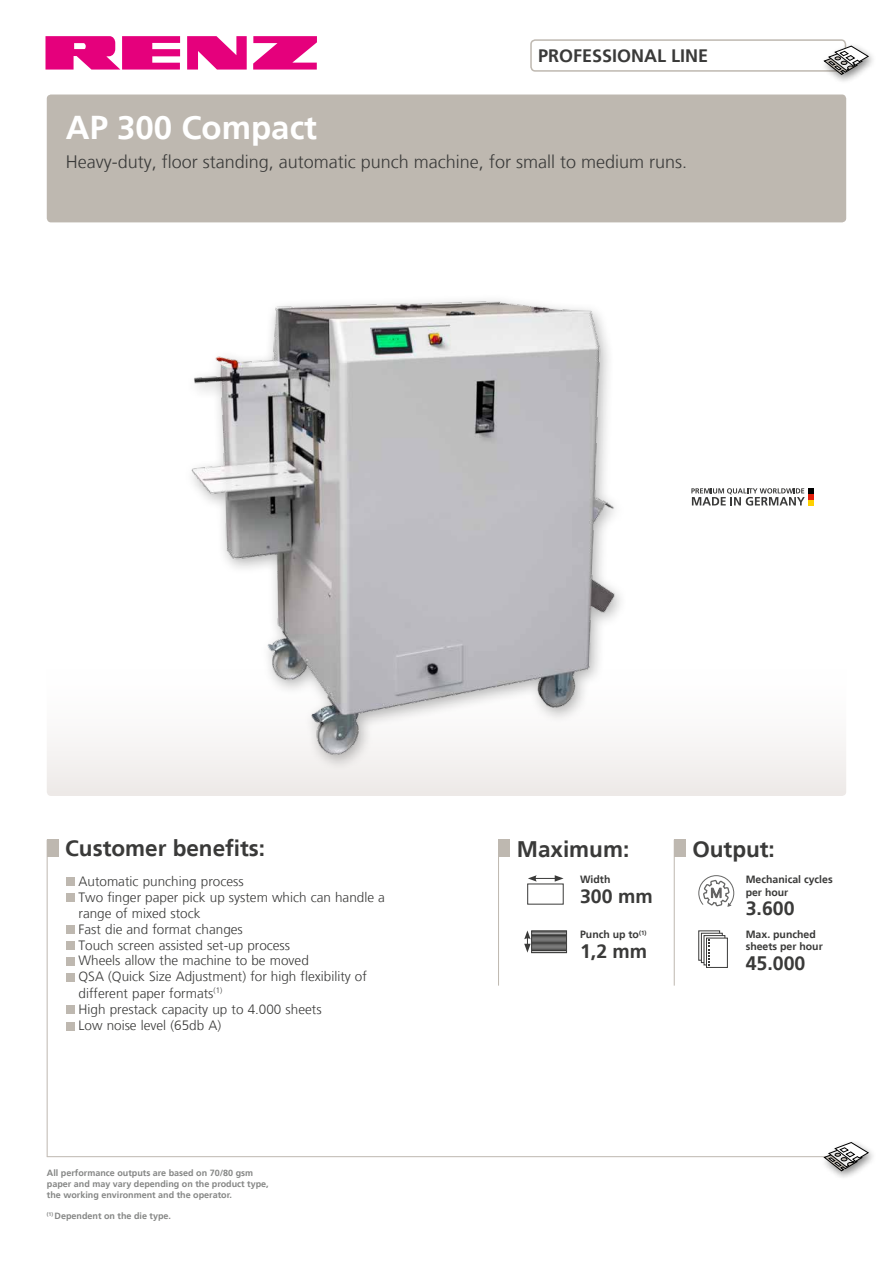
<style>
.page{position:relative;width:893px;height:1263px;background:#fff}
.page>*{position:absolute;margin:0;border:0;box-sizing:border-box;transform-origin:0 0}
.t1{font:700 33px "Frutiger LT";color:#fff}
.t2{font:700 22.5px "Frutiger LT";color:#3a3a39}
.t3{font:700 19.5px "Frutiger LT";color:#3a3a39}
.t4{font:300 18px "Frutiger LT";color:#3a3a39}
.t5{font:700 18px "Frutiger LT";color:#3a3a39}
.t6{font:300 13.5px/16px "Frutiger LT";color:#3a3a39}
.t7{font:700 10.5px/12.6px "Frutiger LT";color:#3a3a39}
.t8{font:700 9px/10.8px "Frutiger LT";color:#868786}
</style>
<div class="page">
<div style="left:47px;top:659px;width:799px;height:137px;background:linear-gradient(to bottom,#fff,#efebe9);border-radius:4px"></div>
<div style="left:530px;top:39px;width:316px;height:33px;border:2px solid #beb8b0;border-radius:4px"></div>
<hr style="left:47px;top:1156px;width:799px;height:1px;background:#beb8b0">
<svg style="left:187px;top:36px;width:60px;height:34px"></svg>
<svg style="left:253px;top:36px;width:64px;height:34px"></svg>
<svg style="left:45px;top:36px;width:135px;height:34px"></svg>
<div style="left:819px;top:42px;width:58px;height:44px;background:#000;opacity:.5"></div>
<svg style="left:824px;top:46px;width:44px;height:29px"></svg>
<div style="left:527px;top:883px;width:37px;height:21px;background:#fff;border:1px solid #3a3a39"></div>
<svg style="left:528px;top:875px;width:36px;height:7px"></svg>
<svg style="left:698px;top:875px;width:37px;height:32px"></svg>
<div style="left:531px;top:931px;width:36px;height:22px;border:1px solid #3a3a39"></div>
<svg style="left:524px;top:930px;width:7px;height:22px"></svg>
<hr style="left:531px;top:934px;width:35px;height:1px;background:#3a3a39">
<hr style="left:531px;top:935px;width:35px;height:1px;background:#3a3a39">
<hr style="left:531px;top:936px;width:35px;height:1px;background:#3a3a39">
<hr style="left:531px;top:937px;width:35px;height:1px;background:#3a3a39">
<hr style="left:531px;top:939px;width:35px;height:1px;background:#3a3a39">
<hr style="left:531px;top:940px;width:35px;height:1px;background:#3a3a39">
<hr style="left:531px;top:941px;width:35px;height:1px;background:#3a3a39">
<hr style="left:531px;top:942px;width:35px;height:1px;background:#3a3a39">
<hr style="left:531px;top:943px;width:35px;height:1px;background:#3a3a39">
<hr style="left:531px;top:944px;width:35px;height:1px;background:#3a3a39">
<hr style="left:531px;top:946px;width:35px;height:1px;background:#3a3a39">
<hr style="left:531px;top:947px;width:35px;height:1px;background:#3a3a39">
<hr style="left:531px;top:948px;width:35px;height:1px;background:#3a3a39">
<hr style="left:531px;top:949px;width:35px;height:1px;background:#3a3a39">
<hr style="left:531px;top:950px;width:35px;height:1px;background:#3a3a39">
<hr style="left:531px;top:932px;width:35px;height:1px;background:#3a3a39">
<hr style="left:531px;top:952px;width:36px;height:1px;background:#3a3a39">
<hr style="left:531px;top:931px;width:36px;height:1px;background:#3a3a39">
<svg style="left:698px;top:930px;width:22px;height:30px"></svg>
<div style="left:701px;top:933px;width:22px;height:30px;background:#9f9f9f;border:1px solid #3a3a39"></div>
<div style="left:704px;top:935px;width:21px;height:30px;background:#adadad;border:1px solid #3a3a39"></div>
<div style="left:706px;top:938px;width:22px;height:30px;background:#fff;border:1px solid #3a3a39"></div>
<svg style="left:708px;top:939px;width:2px;height:27px"></svg>
<div style="left:47px;top:95px;width:799px;height:127px;background:#beb8b0;border-radius:4px"></div>
<div style="left:819px;top:1139px;width:58px;height:43px;background:#000;opacity:.5"></div>
<svg style="left:824px;top:1142px;width:44px;height:29px"></svg>
<hr style="left:47px;top:840px;width:1px;height:317px;background:#beb8b0">
<div style="left:47px;top:840px;width:12px;height:17px;background:#beb8b0"></div>
<hr style="left:498px;top:840px;width:1px;height:146px;background:#beb8b0">
<div style="left:499px;top:840px;width:11px;height:17px;background:#beb8b0"></div>
<hr style="left:674px;top:840px;width:1px;height:146px;background:#beb8b0">
<div style="left:674px;top:840px;width:12px;height:17px;background:#beb8b0"></div>
<svg style="left:691px;top:488px;width:123px;height:18px"></svg>
<img style="left:175px;top:300px;width:454px;height:474px">
<div style="left:66px;top:877px;width:8px;height:9px;background:#beb8b0"></div>
<div style="left:66px;top:893px;width:8px;height:9px;background:#beb8b0"></div>
<div style="left:66px;top:925px;width:8px;height:8px;background:#beb8b0"></div>
<div style="left:66px;top:941px;width:8px;height:8px;background:#beb8b0"></div>
<div style="left:66px;top:957px;width:8px;height:8px;background:#beb8b0"></div>
<div style="left:66px;top:973px;width:8px;height:8px;background:#beb8b0"></div>
<div style="left:66px;top:1005px;width:8px;height:9px;background:#beb8b0"></div>
<div style="left:66px;top:1022px;width:8px;height:8px;background:#beb8b0"></div>
<h3 class="t5" style="left:538px;top:45px;width:172px">PROFESSIONAL LINE</h3>
<h1 class="t1" style="left:66px;top:108px;width:253px">AP 300 Compact</h1>
<h3 class="t4" style="left:66px;top:152px;width:623px">Heavy-duty, floor standing, automatic punch machine, for small to medium runs.</h3>
<h2 class="t2" style="left:65px;top:835px;width:202px">Customer benefits:</h2>
<p class="t6" style="left:79px;top:873px;width:308px">Automatic punching process<br>Two finger paper pick up system which can handle a range of mixed stock<br>Fast die and format changes<br>Touch screen assisted set-up process<br>Wheels allow the machine to be moved<br>QSA (Quick Size Adjustment) for high flexibility of different paper formats<sup>(1)<br></sup>High prestack capacity up to 4.000 sheets<br>Low noise level (65db A)</p>
<p class="t8" style="left:47px;top:1168px;width:223px">All performance outputs are based on 70/80 gsm paper and may vary depending on the product type, the working environment and the operator.</p>
<p class="t8" style="left:47px;top:1211px;width:126px"><sup>(1)</sup> Dependent on the die type.</p>
<h2 class="t2" style="left:517px;top:835px;width:114px">Maximum:</h2>
<h2 class="t2" style="left:692px;top:835px;width:84px">Output:</h2>
<p class="t7" style="left:580px;top:873px;width:32px">Width</p>
<h3 class="t3" style="left:580px;top:884px;width:74px">300 mm</h3>
<p class="t7" style="left:746px;top:873px;width:88px">Mechanical cycles per hour</p>
<h3 class="t3" style="left:746px;top:897px;width:50px">3.600</h3>
<p class="t7" style="left:580px;top:928px;width:68px">Punch up to<sup>(1)</sup></p>
<h3 class="t3" style="left:580px;top:940px;width:69px">1,2 mm</h3>
<p class="t7" style="left:746px;top:929px;width:79px;line-height:12px">Max. punched sheets per hour</p>
<h3 class="t3" style="left:746px;top:952px;width:61px">45.000</h3>
</div>
